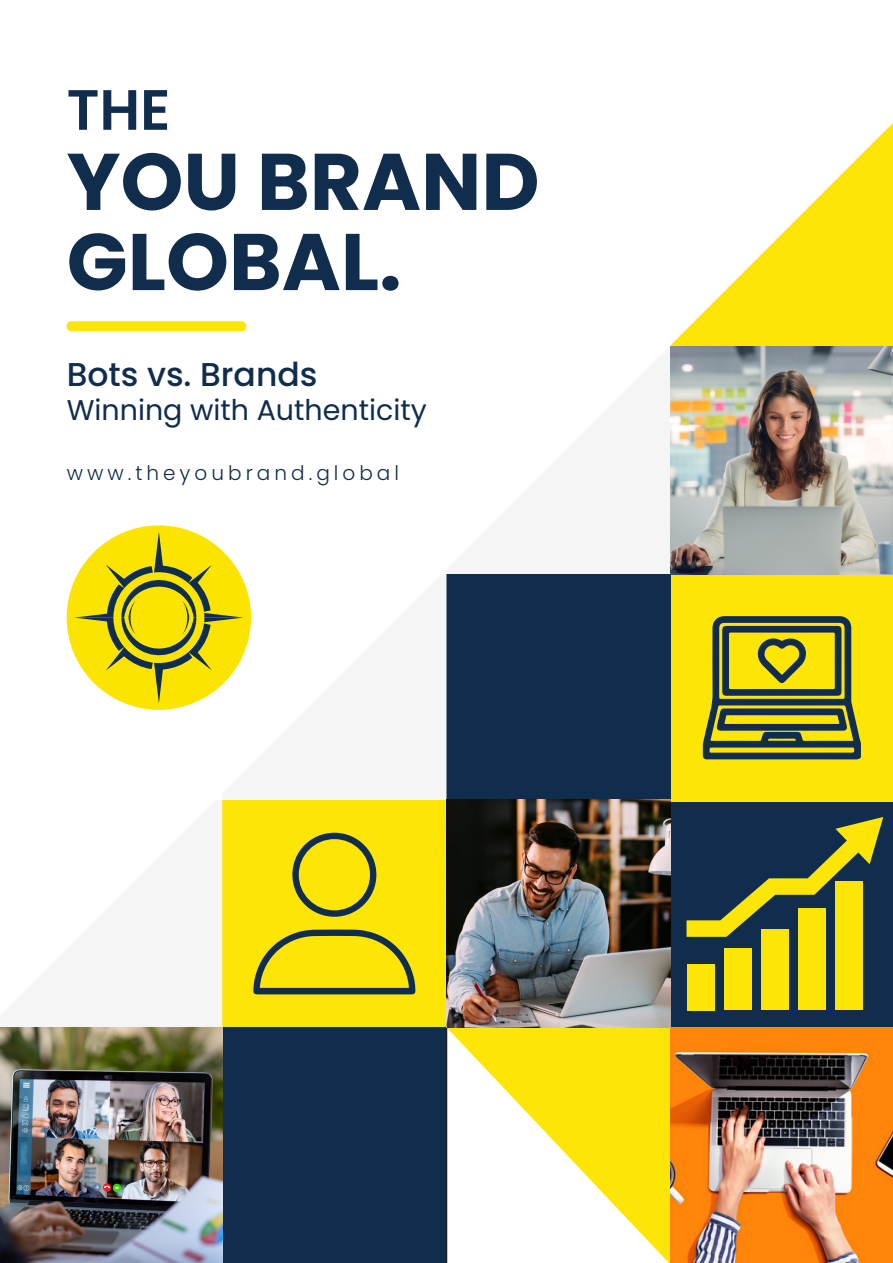
<style>
.page{position:relative;width:893px;height:1263px;background:#fff}
.page>*{position:absolute;margin:0;border:0;box-sizing:border-box;transform-origin:0 0}
.t1{font:700 80.1px/80.1px "Poppins";color:#102d4e}
.t2{font:600 56.7px "Poppins";color:#102d4e}
.t3{font:500 33px "Poppins";color:#102d4e}
.t4{font:28.5px "Poppins";color:#102d4e}
.t5{font:300 20.1px "Poppins";letter-spacing:.2em;color:#102d4e}
</style>
<div class="page">
<div style="left:222px;top:800px;width:224px;height:238px;background:#fde505"></div>
<div style="left:222px;top:1027px;width:224px;height:236px;background:#102d4e"></div>
<div style="left:671px;top:800px;width:222px;height:227px;background:#102d4e"></div>
<div style="left:671px;top:574px;width:222px;height:227px;background:#fde505"></div>
<svg style="left:446px;top:1027px;width:225px;height:236px"></svg>
<svg style="left:671px;top:123px;width:222px;height:224px"></svg>
<svg style="left:670px;top:347px;width:1px;height:227px"></svg>
<div style="left:446px;top:574px;width:225px;height:226px;background:#102d4e"></div>
<div style="left:67px;top:321px;width:179px;height:10px;background:#fde505;border-radius:5px"></div>
<svg style="left:253px;top:929px;width:163px;height:65px"></svg>
<svg style="left:292px;top:833px;width:84px;height:84px"></svg>
<svg style="left:703px;top:616px;width:158px;height:143px"></svg>
<div style="left:835px;top:882px;width:28px;height:128px;background:#fde505"></div>
<div style="left:798px;top:908px;width:28px;height:102px;background:#fde505"></div>
<div style="left:761px;top:930px;width:28px;height:80px;background:#fde505"></div>
<div style="left:724px;top:948px;width:28px;height:62px;background:#fde505"></div>
<div style="left:687px;top:964px;width:27px;height:46px;background:#fde505"></div>
<svg style="left:686px;top:817px;width:197px;height:120px"></svg>
<img style="left:671px;top:347px;width:222px;height:227px">
<img style="left:671px;top:1027px;width:222px;height:236px">
<img style="left:0;top:1027px;width:222px;height:236px">
<img style="left:446px;top:800px;width:225px;height:227px">
<div style="left:67px;top:525px;width:184px;height:185px;background:#fbe400;border-radius:50%"></div>
<svg style="left:74px;top:532px;width:169px;height:171px"></svg>
<h2 class="t2" style="left:67px;top:77px;width:105px">THE</h2>
<h1 class="t1" style="left:67px;top:142px;width:474px">YOU BRAND<br>GLOBAL.</h1>
<p class="t3" style="left:67px;top:355px;width:252px">Bots vs. Brands</p>
<p class="t4" style="left:67px;top:394px;width:362px">Winning with Authenticity</p>
<p class="t5" style="left:67px;top:461px;width:334px">www.theyoubrand.global</p>
</div>
